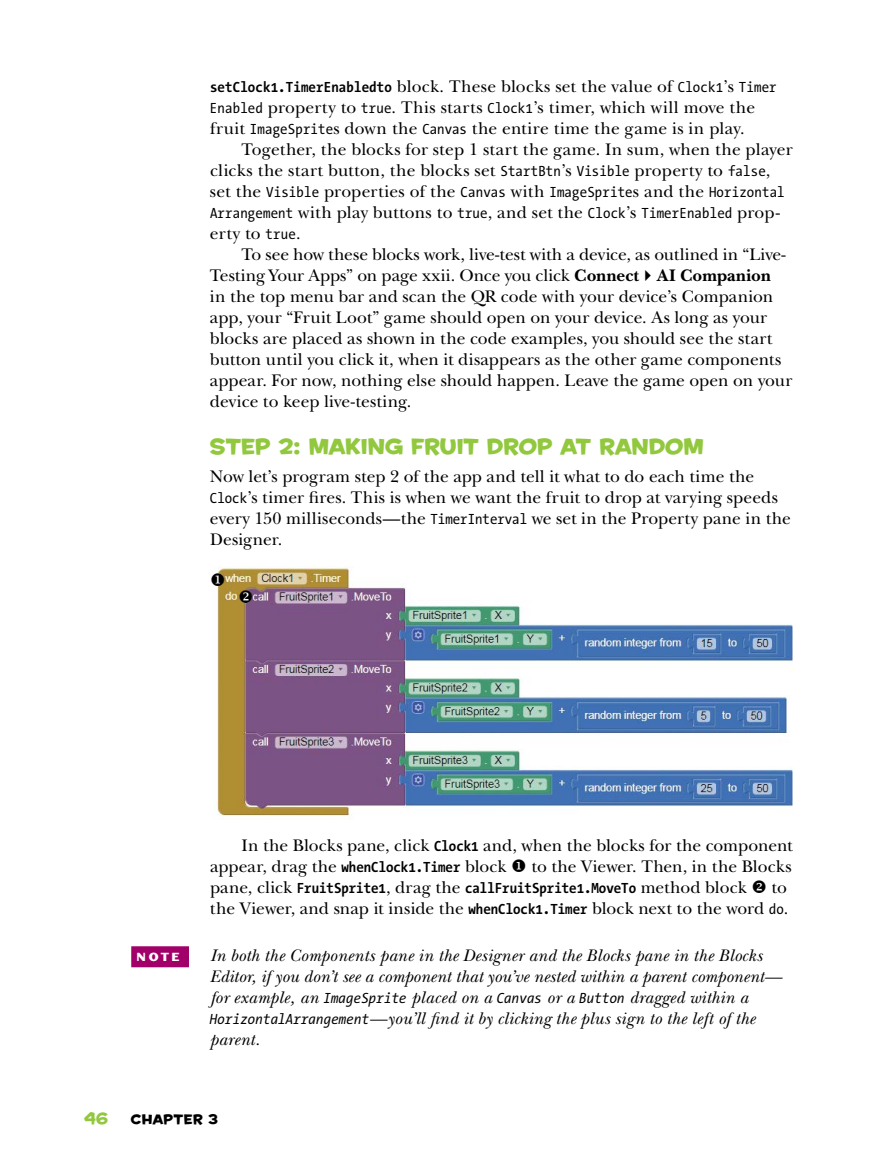
<style>
.page{position:relative;width:882px;height:1166px;background:#fff}
.page>*{position:absolute;margin:0;border:0;box-sizing:border-box;transform-origin:0 0}
.t1{font:21px "Housearama Kingpin";letter-spacing:-.005em;color:#92c83e}
.t2{font:17.5px/21px "New Baskerville";letter-spacing:.005em;color:#000}
.t3{font:italic 17.5px/21px "New Baskerville";letter-spacing:.01em;color:#000}
.t4{font:15.75px "Housearama Kingpin";color:#92c83e}
.t5{font:700 14.88px "The Sans Mono Condensed";color:#000}
.t6{font:14.88px "The Sans Mono Condensed";letter-spacing:.01em;color:#000}
.t7{font:13.12px "Housearama Kingpin";letter-spacing:.035em;color:#000}
.t8{font:700 13.12px "Dogma";color:#fff}
.s1{font-family:"The Sans Mono Condensed";font-weight:700;font-size:14.88px}
.s2{font-family:"The Sans Mono Condensed";font-size:14.88px}
.s3{font-family:"New Baskerville";font-size:17.5px}
.s4{font-weight:700}
.s5{font-family:"New Baskerville";font-weight:400;font-size:17.5px}
</style>
<div class="page">
<div style="left:131px;top:946px;width:58px;height:21px;background:#a20069"></div>
<img style="left:217px;top:567px;width:576px;height:250px">
<svg style="left:217px;top:573px;width:7px;height:13px"></svg>
<svg style="left:240px;top:591px;width:12px;height:12px"></svg>
<p class="t2" style="left:210px;top:75px;width:568px"><span class="s1">setClock1.TimerEnabledto</span> block. These blocks set the value of <span class="s2">Clock1</span>’s <span class="s2">Timer<br>Enabled</span> property to <span class="s2">true</span>. This starts <span class="s2">Clock1</span>’s timer, which will move the fruit <span class="s2">ImageSprite</span>s down the <span class="s2">Canvas</span> the entire time the game is in play.</p>
<p class="t2" style="left:210px;top:138px;width:584px;text-indent:32px">Together, the blocks for step 1 start the game. In sum, when the player clicks the start button, the blocks set <span class="s2">StartBtn</span>’s <span class="s2">Visible</span> property to <span class="s2">false</span>,</p>
<p class="t6" style="left:210px;top:184px;width:576px"><span class="s3">set the</span> Visible <span class="s3">properties of the</span> Canvas <span class="s3">with</span> ImageSprite<span class="s3">s and the</span> Horizontal</p>
<p class="t2" style="left:210px;top:201px;width:571px"><span class="s2">Arrangement</span> with play buttons to <span class="s2">true</span>, and set the <span class="s2">Clock</span>’s <span class="s2">TimerEnabled</span> prop&shy;erty to <span class="s2">true</span>.</p>
<p class="t2" style="left:210px;top:243px;width:584px;text-indent:32px">To see how these blocks work, live-test with a device, as outlined in “Live-Testing Your Apps” on page xxii. Once you click <span class="s4">Connect</span>✔<span class="s4">AI Companion<br></span>in the top menu bar and scan the QR code with your device’s Companion app, your “Fruit Loot” game should open on your device. As long as your blocks are placed as shown in the code examples, you should see the start button until you click it, when it disappears as the other game components appear. For now, nothing else should happen. Leave the game open on your device to keep live-testing.</p>
<p class="t1" style="left:210px;top:432px;width:495px">STEP 2: MAKING FRUIT DROP AT RANDOM</p>
<p class="t2" style="left:210px;top:466px;width:582px">Now let’s program step 2 of the app and tell it what to do each time the <span class="s2">Clock</span>’s timer fires. This is when we want the fruit to drop at varying speeds every 150 milliseconds—the <span class="s2">TimerInterval</span> we set in the Property pane in the Designer.</p>
<p class="t2" style="left:210px;top:835px;width:584px;text-align:right">In the Blocks pane, click <span class="s1">Clock1</span> and, when the blocks for the component appear, drag the <span class="s1">whenClock1.Timer</span> block ◆ to the Viewer. Then, in the Blocks</p>
<p class="t5" style="left:210px;top:880px;width:579px"><span class="s5">pane, click</span> FruitSprite1<span class="s5">, drag the</span> callFruitSprite1.MoveTo <span class="s5">method block</span> ❖ <span class="s5">to</span></p>
<p class="t2" style="left:210px;top:898px;width:580px">the Viewer, and snap it inside the <span class="s1">whenClock1.Timer</span> block next to the word <span class="s2">do</span>.</p>
<p class="t8" style="left:136px;top:947px;width:44px">NOTE</p>
<p class="t3" style="left:210px;top:945px;width:573px">In both the Components pane in the Designer and the Blocks pane in the Blocks Editor, if you don’t see a component that you’ve nested within a parent component— for example, an <span class="s2">ImageSprite</span> placed on a <span class="s2">Canvas</span> or a <span class="s2">Button</span> dragged within a <span class="s2">HorizontalArrangement</span>—you’ll find it by clicking the plus sign to the left of the parent.</p>
<p class="t4" style="left:84px;top:1107px;width:26px">46</p>
<p class="t7" style="left:131px;top:1110px;width:89px">CHAPTER 3</p>
</div>
